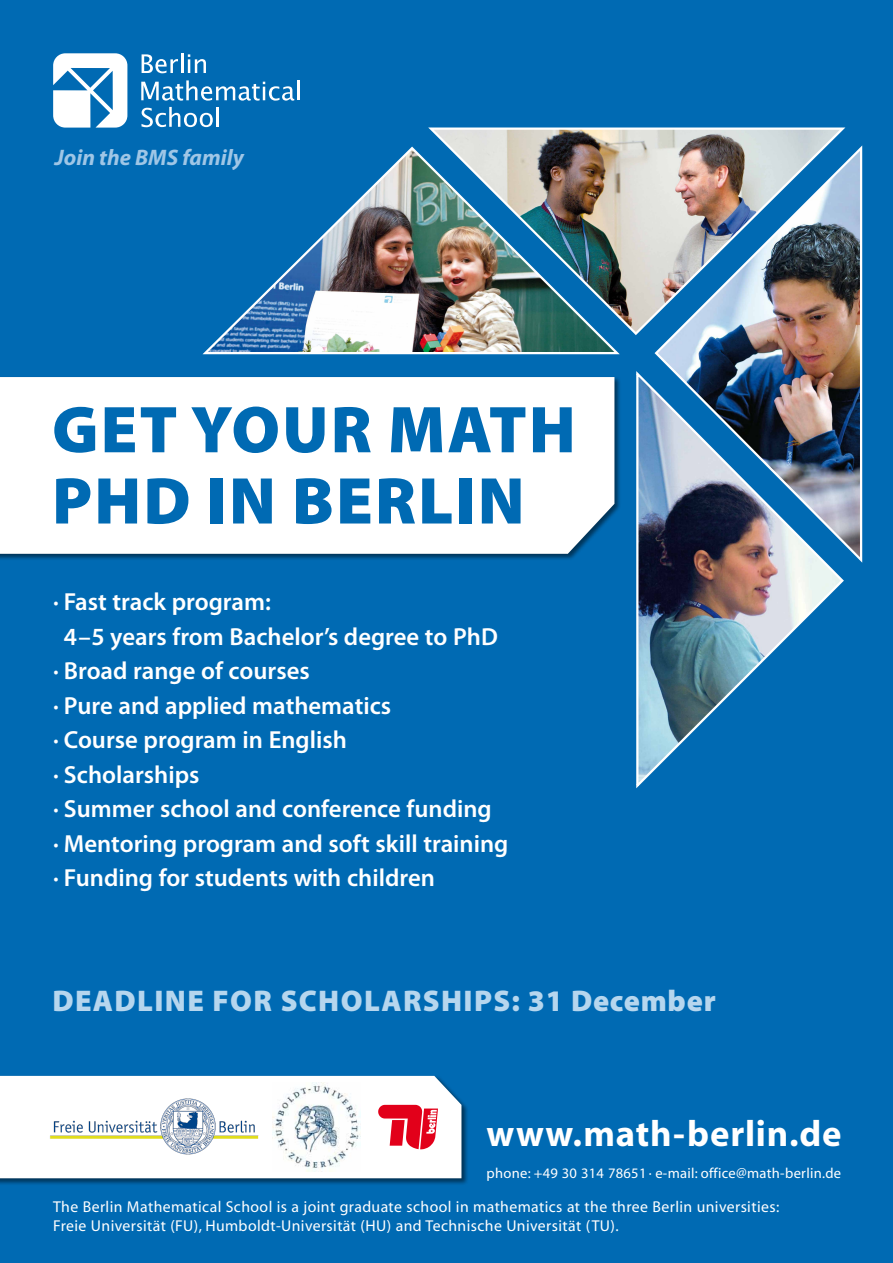
<style>
.page{position:relative;width:893px;height:1263px;background:#006ab3}
.page>*{position:absolute;margin:0;border:0;box-sizing:border-box;transform-origin:0 0}
.t1{font:900 66.75px/71.2px "Myriad Pro";letter-spacing:.03em;color:#006ab3}
.t2{font:700 36.75px "Myriad";letter-spacing:.02em;color:#fff}
.t3{font:900 30px "Myriad Pro";letter-spacing:.045em;color:#b6d6ee}
.t4{font:600 24.75px "Myriad Pro";color:#fff}
.t5{font:italic 700 22.5px "Myriad Pro";color:#9fc6e6}
.t6{font:15.75px/18.8px "Myriad";letter-spacing:.025em;color:#fff}
.t7{font:14.55px "Myriad";letter-spacing:.02em;color:#fff}
</style>
<div class="page">
<div style="left:0;top:1075px;width:469px;height:110px;background:#000;opacity:.5"></div>
<svg style="left:0;top:1075px;width:463px;height:104px"></svg>
<div style="left:0;top:376px;width:621px;height:185px;background:#000;opacity:.5"></div>
<svg style="left:0;top:376px;width:616px;height:179px"></svg>
<svg style="left:428px;top:125px;width:420px;height:212px;background:#b6c1c5"></svg>
<img style="left:653px;top:145px;width:211px;height:420px">
<img style="left:200px;top:145px;width:420px;height:211px">
<img style="left:634px;top:368px;width:211px;height:421px">
<svg style="left:188px;top:54px;width:18px;height:19px"></svg>
<svg style="left:141px;top:80px;width:153px;height:21px"></svg>
<hr style="left:297px;top:80px;width:3px;height:20px;background:#fff">
<svg style="left:142px;top:107px;width:71px;height:20px"></svg>
<hr style="left:216px;top:107px;width:3px;height:20px;background:#fff">
<svg style="left:142px;top:54px;width:36px;height:19px"></svg>
<hr style="left:181px;top:53px;width:2px;height:20px;background:#fff">
<svg style="left:53px;top:53px;width:74px;height:75px"></svg>
<svg style="left:378px;top:1105px;width:60px;height:44px"></svg>
<img style="left:273px;top:1083px;width:88px;height:88px">
<img style="left:49px;top:1098px;width:209px;height:56px">
<p class="t5" style="left:55px;top:143px;width:191px">Join the BMS family</p>
<h1 class="t1" style="left:52px;top:391px;width:525px">GET YOUR MATH<br>PHD IN BERLIN</h1>
<p class="t4" style="left:53px;top:586px;width:219px">· Fast track program:</p>
<p class="t4" style="left:64px;top:620px;width:436px">4–5 years from Bachelor’s degree to PhD</p>
<p class="t4" style="left:53px;top:655px;width:258px">· Broad range of courses</p>
<p class="t4" style="left:53px;top:689px;width:339px">· Pure and applied mathematics</p>
<p class="t4" style="left:53px;top:724px;width:295px">· Course program in English</p>
<p class="t4" style="left:53px;top:758px;width:148px">· Scholarships</p>
<p class="t4" style="left:53px;top:793px;width:440px">· Summer school and conference funding</p>
<p class="t4" style="left:53px;top:827px;width:457px">· Mentoring program and soft skill training</p>
<p class="t4" style="left:53px;top:862px;width:383px">· Funding for students with children</p>
<p class="t3" style="left:52px;top:981px;width:665px">DEADLINE FOR SCHOLARSHIPS: 31 DECEMBER</p>
<h2 class="t2" style="left:487px;top:1114px;width:357px">www.math-berlin.de</h2>
<p class="t7" style="left:487px;top:1166px;width:356px">phone: +49 30 314 78651 · e-mail: office@math-berlin.de</p>
<p class="t6" style="left:53px;top:1198px;width:728px">The Berlin Mathematical School is a joint graduate school in mathematics at the three Berlin universities:<br>Freie Universität (FU), Humboldt-Universität (HU) and Technische Universität (TU).</p>
</div>
